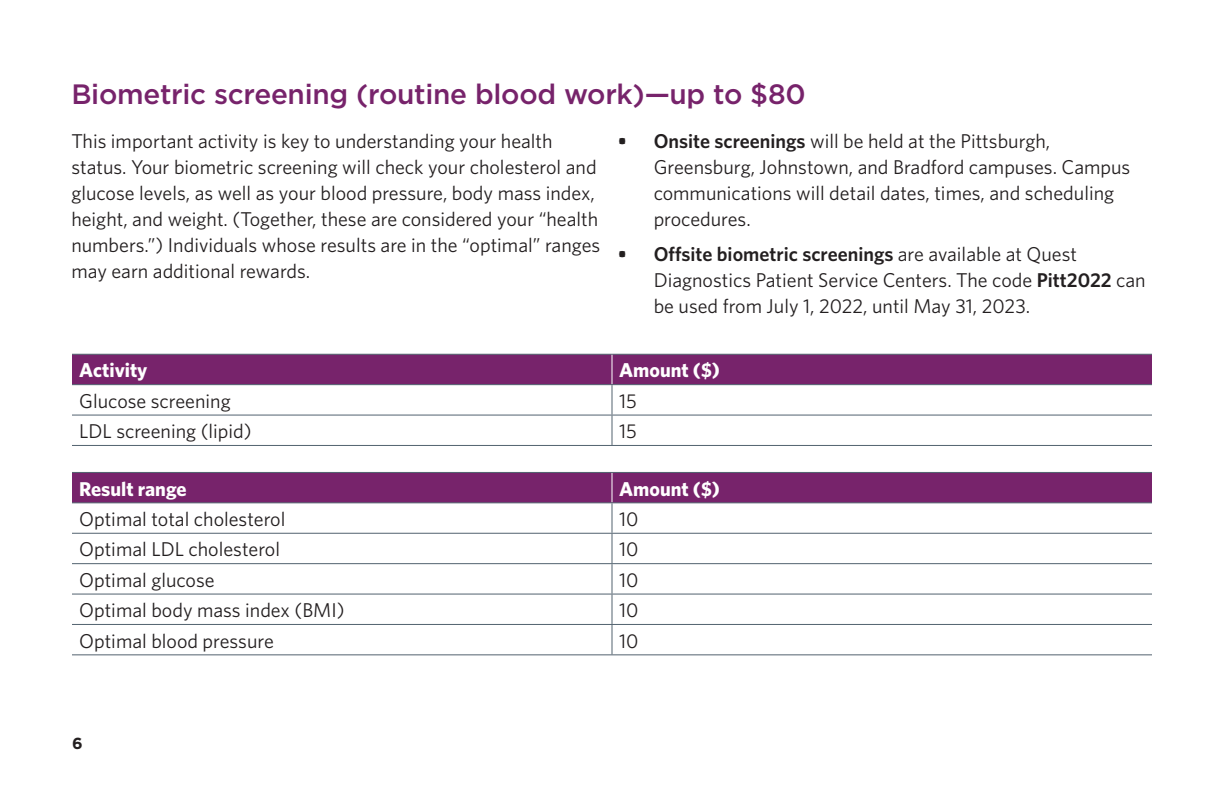
<style>
.page{position:relative;width:1224px;height:792px;background:#fff}
.page>*{position:absolute;margin:0;border:0;box-sizing:border-box;transform-origin:0 0}
.t1{font:500 28px "Gotham";letter-spacing:-.01em;color:#77236b}
.t2{font:20px/26px "Whitney";color:#231f20}
.t3{font:700 20px "Whitney";color:#fff}
.t4{font:700 16px "Gotham";color:#231f20}
.s1{font-weight:600}
</style>
<div class="page">
<div style="left:72px;top:354px;width:1080px;height:30px;background:#77236b"></div>
<hr style="left:72px;top:384px;width:540px;height:1px;background:#52626f">
<hr style="left:612px;top:385px;width:1px;height:30px;background:#52626f">
<hr style="left:612px;top:384px;width:540px;height:1px;background:#52626f">
<hr style="left:72px;top:415px;width:540px;height:1px;background:#52626f">
<hr style="left:72px;top:445px;width:540px;height:1px;background:#52626f">
<svg style="left:612px;top:416px;width:1px;height:29px"></svg>
<hr style="left:612px;top:415px;width:540px;height:1px;background:#52626f">
<hr style="left:612px;top:445px;width:540px;height:1px;background:#52626f">
<div style="left:72px;top:472px;width:1080px;height:30px;background:#77236b"></div>
<hr style="left:72px;top:502px;width:540px;height:1px;background:#52626f">
<hr style="left:612px;top:502px;width:540px;height:1px;background:#52626f">
<hr style="left:72px;top:533px;width:540px;height:1px;background:#52626f">
<hr style="left:72px;top:563px;width:540px;height:1px;background:#52626f">
<hr style="left:72px;top:594px;width:540px;height:1px;background:#52626f">
<hr style="left:72px;top:624px;width:540px;height:1px;background:#52626f">
<hr style="left:72px;top:654px;width:540px;height:1px;background:#52626f">
<hr style="left:612px;top:503px;width:1px;height:30px;background:#52626f">
<svg style="left:612px;top:534px;width:1px;height:29px"></svg>
<hr style="left:612px;top:564px;width:1px;height:30px;background:#52626f">
<svg style="left:612px;top:595px;width:1px;height:59px"></svg>
<hr style="left:612px;top:533px;width:540px;height:1px;background:#52626f">
<hr style="left:612px;top:563px;width:540px;height:1px;background:#52626f">
<hr style="left:612px;top:594px;width:540px;height:1px;background:#52626f">
<hr style="left:612px;top:624px;width:540px;height:1px;background:#52626f">
<hr style="left:612px;top:654px;width:540px;height:1px;background:#52626f">
<p class="t1" style="left:71px;top:76px;width:736px">Biometric screening (routine blood work)—up to $80</p>
<p class="t2" style="left:71px;top:128px;width:530px">This important activity is key to understanding your health status. Your biometric screening will check your cholesterol and glucose levels, as well as your blood pressure, body mass index, height, and weight. (Together, these are considered your “health numbers.”) Individuals whose results are in the “optimal” ranges may earn additional rewards.</p>
<p class="t2" style="left:654px;top:128px;width:478px;text-indent:-36px"><span class="s1">• Onsite screenings</span> will be held at the Pittsburgh, Greensburg, Johnstown, and Bradford campuses. Campus communications will detail dates, times, and scheduling procedures.</p>
<p class="t2" style="left:654px;top:241px;width:494px;text-indent:-36px"><span class="s1">• Offsite biometric screenings</span> are available at Quest<br>Diagnostics Patient Service Centers. The code <span class="s1">Pitt2022</span> can be used from July 1, 2022, until May 31, 2023.</p>
<p class="t3" style="left:79px;top:357px;width:70px">Activity</p>
<p class="t3" style="left:619px;top:357px;width:102px">Amount ($)</p>
<p class="t2" style="left:79px;top:387px;width:153px">Glucose screening</p>
<p class="t2" style="left:619px;top:387px;width:19px">15</p>
<p class="t2" style="left:79px;top:418px;width:174px">LDL screening (lipid)</p>
<p class="t2" style="left:619px;top:418px;width:19px">15</p>
<p class="t3" style="left:79px;top:475px;width:109px">Result range</p>
<p class="t3" style="left:619px;top:475px;width:102px">Amount ($)</p>
<p class="t2" style="left:79px;top:506px;width:208px">Optimal total cholesterol</p>
<p class="t2" style="left:619px;top:506px;width:21px">10</p>
<p class="t2" style="left:79px;top:536px;width:202px">Optimal LDL cholesterol</p>
<p class="t2" style="left:619px;top:536px;width:21px">10</p>
<p class="t2" style="left:79px;top:566px;width:137px">Optimal glucose</p>
<p class="t2" style="left:619px;top:566px;width:21px">10</p>
<p class="t2" style="left:79px;top:597px;width:267px">Optimal body mass index (BMI)</p>
<p class="t2" style="left:619px;top:597px;width:21px">10</p>
<p class="t2" style="left:79px;top:627px;width:196px">Optimal blood pressure</p>
<p class="t2" style="left:619px;top:627px;width:21px">10</p>
<p class="t4" style="left:72px;top:732px;width:12px">6</p>
</div>
